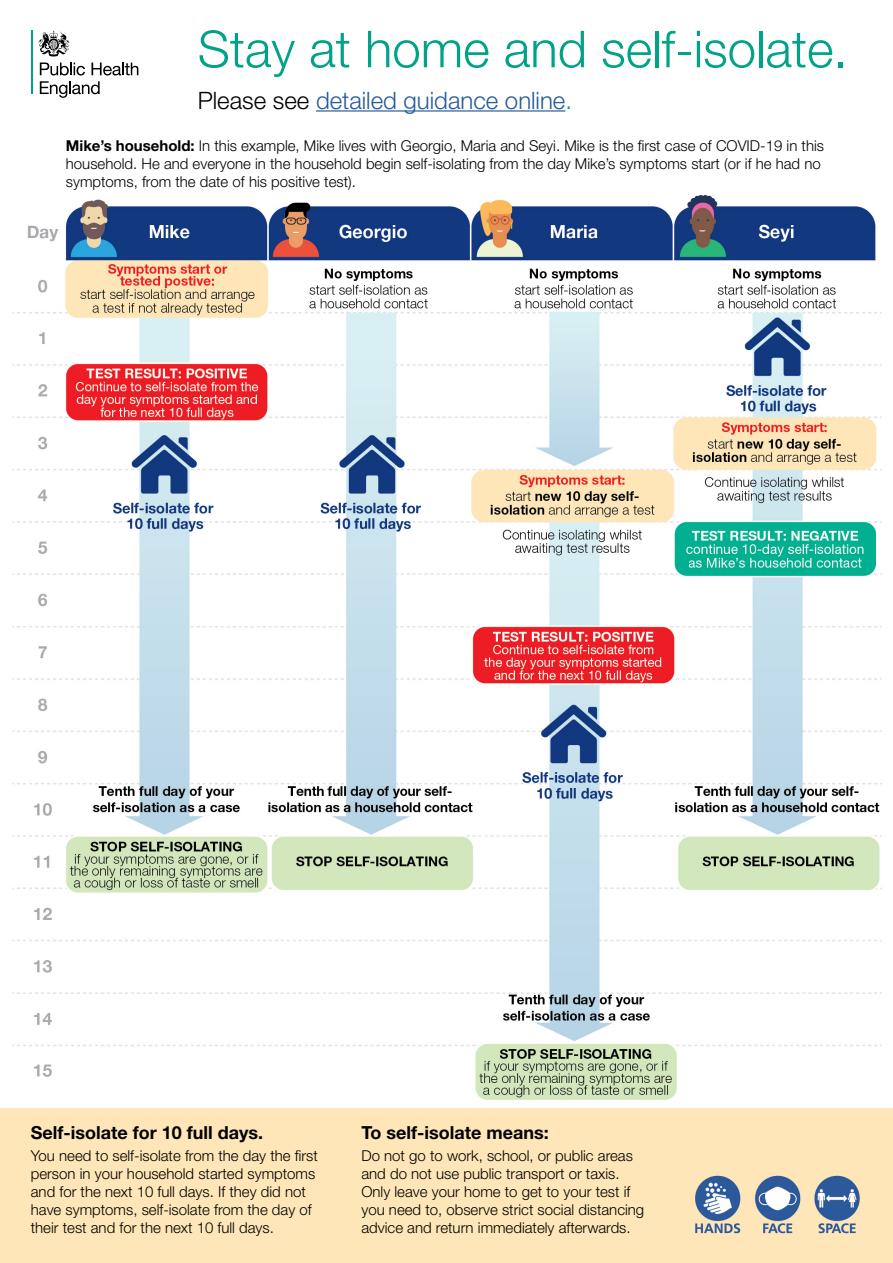
<style>
.page{position:relative;width:893px;height:1263px;background:#fff}
.page>*{position:absolute;margin:0;border:0;box-sizing:border-box;transform-origin:0 0}
.t1{font:300 51px "Helvetica Neue LT Std";color:#00a385}
.t2{font:300 24px "Helvetica Neue LT Std";color:#275b9b}
.header_2{font:700 18px "Helvetica Neue LT Std";color:#000}
.body_text{font:300 15px/18px "Helvetica Neue LT Std";color:#000}
.s1{color:#000}
.s2{color:#00a385}
.s3{font-weight:700}
</style>
<div class="page">
<hr style="left:31px;top:31px;width:1px;height:63px;background:#00a385">
<svg style="left:40px;top:63px;width:45px;height:12px"></svg>
<svg style="left:91px;top:63px;width:47px;height:12px"></svg>
<svg style="left:40px;top:81px;width:60px;height:17px"></svg>
<svg style="left:38px;top:31px;width:32px;height:25px"></svg>
<hr style="left:316px;top:110px;width:249px;height:2px;background:#275b9b">
<img style="left:0;top:194px;width:893px;height:1069px">
<p class="t1" style="left:198px;top:18px;width:651px">Stay at home and self-isolate.</p>
<p class="t2" style="left:198px;top:85px;width:376px"><span class="s1">Please see</span> detailed guidance online<span class="s2">.</span></p>
<p class="body_text" style="left:66px;top:136px;width:760px"><span class="s3">Mike’s household:</span> In this example, Mike lives with Georgio, Maria and Seyi. Mike is the first case of COVID-19 in this household. He and everyone in the household begin self-isolating from the day Mike’s symptoms start (or if he had no symptoms, from the date of his positive test).</p>
<p class="header_2" style="left:31px;top:1121px;width:234px">Self-isolate for 10 full days.</p>
<p class="body_text" style="left:31px;top:1146px;width:288px">You need to self-isolate from the day the first person in your household started symptoms and for the next 10 full days. If they did not have symptoms, self-isolate from the day of their test and for the next 10 full days.</p>
<p class="header_2" style="left:361px;top:1121px;width:189px">To self-isolate means:</p>
<p class="body_text" style="left:361px;top:1146px;width:284px">Do not go to work, school, or public areas and do not use public transport or taxis.<br>Only leave your home to get to your test if you need to, observe strict social distancing advice and return immediately afterwards.</p>
</div>
